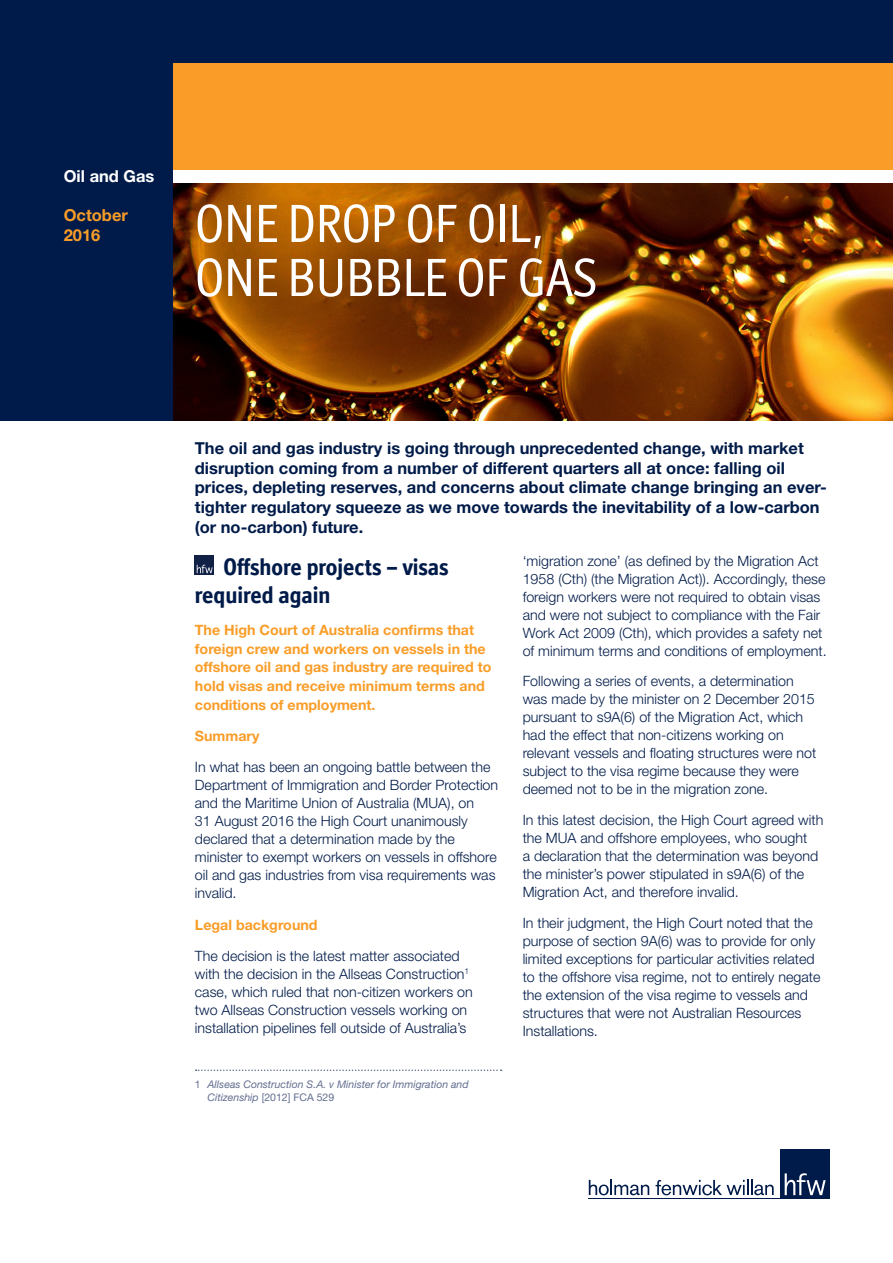
<style>
.page{position:relative;width:893px;height:1263px;background:#fff}
.page>*{position:absolute;margin:0;border:0;box-sizing:border-box;transform-origin:0 0}
.t1{font:54px/54px "Officina Display ITC Std";letter-spacing:-.01em;color:#fff}
.t2{font:700 24px/28.8px "Officina Display ITC Std";color:#001b49}
.t3{font:700 16.5px/19.8px "Helvetica Neue LT Std";color:#001b49}
.t4{font:700 16.5px/19.8px "Helvetica Neue LT Std";color:#f99d28}
.t5{font:700 16.5px "Helvetica Neue LT Std";color:#fff}
.t6{font:300 14.25px/18px "Helvetica Neue LT Std";color:#001b49}
.t7{font:700 14.25px/18.8px "Helvetica Neue LT Std";color:#f99d28}
.t8{font:italic 10.5px/12.6px "Helvetica Neue LT Std";color:#626d8f}
.s1{font-style:normal}
</style>
<div class="page">
<div style="left:780px;top:1149px;width:49px;height:50px;background:#001b49"></div>
<svg style="left:589px;top:1180px;width:60px;height:15px"></svg>
<svg style="left:656px;top:1180px;width:118px;height:15px"></svg>
<svg style="left:785px;top:1173px;width:41px;height:22px"></svg>
<hr style="left:588px;top:1198px;width:241px;height:1px;background:#001b49">
<div style="left:195px;top:555px;width:19px;height:20px;background:#112146"></div>
<svg style="left:197px;top:565px;width:16px;height:8px"></svg>
<svg style="left:196px;top:1069px;width:306px;height:2px"></svg>
<div style="left:0;top:0;width:893px;height:421px;background:#001b49"></div>
<div style="left:174px;top:64px;width:719px;height:106px;background:#f99d28"></div>
<img style="left:174px;top:183px;width:719px;height:238px">
<div style="left:174px;top:170px;width:719px;height:13px;background:#fff"></div>
<p class="t5" style="left:64px;top:166px;width:92px">Oil and Gas</p>
<p class="t4" style="left:64px;top:205px;width:66px">October<br>2016</p>
<h1 class="t1" style="left:195px;top:196px;width:404px">ONE DROP OF OIL,<br>ONE BUBBLE OF GAS</h1>
<p class="t3" style="left:195px;top:437px;width:633px">The oil and gas industry is going through unprecedented change, with market disruption coming from a number of different quarters all at once: falling oil prices, depleting reserves, and concerns about climate change bringing an ever&shy;tighter regulatory squeeze as we move towards the inevitability of a low-carbon (or no-carbon) future.</p>
<h2 class="t2" style="left:195px;top:552px;width:255px;text-indent:29px">Offshore projects – visas required again</h2>
<p class="t7" style="left:195px;top:620px;width:298px">The High Court of Australia confirms that foreign crew and workers on vessels in the offshore oil and gas industry are required to hold visas and receive minimum terms and conditions of employment.</p>
<p class="t7" style="left:195px;top:727px;width:66px">Summary</p>
<p class="t6" style="left:195px;top:758px;width:305px">In what has been an ongoing battle between the Department of Immigration and Border Protection and the Maritime Union of Australia (MUA), on<br>31 August 2016 the High Court unanimously declared that a determination made by the minister to exempt workers on vessels in offshore oil and gas industries from visa requirements was invalid.</p>
<p class="t7" style="left:195px;top:915px;width:124px">Legal background</p>
<p class="t6" style="left:195px;top:946px;width:279px">The decision is the latest matter associated with the decision in the Allseas Construction<sup>1 </sup>case, which ruled that non-citizen workers on two Allseas Construction vessels working on installation pipelines fell outside of Australia’s</p>
<p class="t8" style="left:208px;top:1078px;width:262px;text-indent:-13px"><span class="s1">1</span> Allseas Construction S.A. v Minister for Immigration and<br>Citizenship <span class="s1">[2012] FCA 529</span></p>
<p class="t6" style="left:523px;top:551px;width:306px">‘migration zone’ (as defined by the Migration Act 1958 (Cth) (the Migration Act)). Accordingly, these foreign workers were not required to obtain visas and were not subject to compliance with the Fair Work Act 2009 (Cth), which provides a safety net of minimum terms and conditions of employment.</p>
<p class="t6" style="left:523px;top:672px;width:295px">Following a series of events, a determination was made by the minister on 2 December 2015 pursuant to s9A(6) of the Migration Act, which had the effect that non-citizens working on relevant vessels and floating structures were not subject to the visa regime because they were deemed not to be in the migration zone.</p>
<p class="t6" style="left:523px;top:811px;width:302px">In this latest decision, the High Court agreed with the MUA and offshore employees, who sought<br>a declaration that the determination was beyond the minister’s power stipulated in s9A(6) of the Migration Act, and therefore invalid.</p>
<p class="t6" style="left:523px;top:913px;width:299px">In their judgment, the High Court noted that the purpose of section 9A(6) was to provide for only limited exceptions for particular activities related to the offshore visa regime, not to entirely negate the extension of the visa regime to vessels and structures that were not Australian Resources Installations.</p>
</div>
